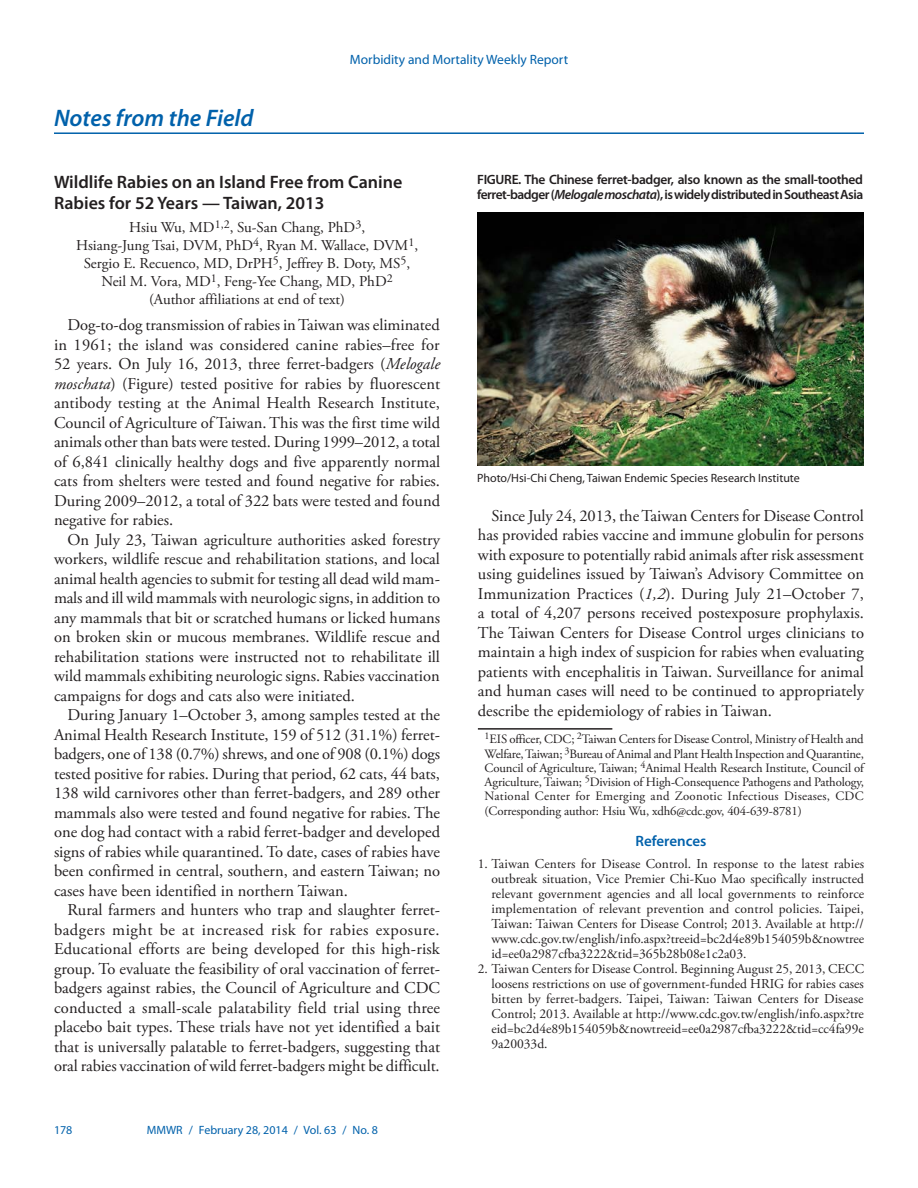
<style>
.page{position:relative;width:918px;height:1188px;background:#fff}
.page>*{position:absolute;margin:0;border:0;box-sizing:border-box;transform-origin:0 0}
.kicker{font:italic 600 24px "Myriad Pro";color:#0161ab}
.head_w_kicker{font:600 18px/21px "Myriad Pro";color:#231f20}
.body_copy{font:16.5px/19.5px "Adobe Garamond Pro";color:#231f20;text-align:justify}
.reported_by_text{font:15px/18px "Adobe Garamond Pro";color:#231f20;text-align:center}
.headline3{font:600 15px "Myriad Pro";color:#0161ab}
.reference_text_1-9{font:13.5px/15px "Adobe Garamond Pro";color:#231f20;text-align:justify}
.t1{font:600 13.5px/15px "Myriad Pro";letter-spacing:-.03em;color:#231f20}
.t2{font:13.5px "Myriad Pro";color:#0161ab}
.footnote_w_rule_text{font:12.75px/14.2px "Adobe Garamond Pro";letter-spacing:-.01em;color:#231f20;text-align:justify}
._8pt_footnote_suppor{font:12px "Myriad Pro";color:#231f20}
.t3{font:12px "Myriad Pro";color:#0161ab}
.s1{font-style:italic}
</style>
<div class="page">
<hr style="left:54px;top:132px;width:810px;height:2px;background:#0161ab">
<hr style="left:478px;top:728px;width:134px;height:2px;background:#231f20">
<img style="left:477px;top:212px;width:386px;height:254px">
<p class="kicker" style="left:54px;top:103px;width:201px">Notes from the Field</p>
<p class="t2" style="left:350px;top:51px;width:220px">Morbidity and Mortality Weekly Report</p>
<p class="head_w_kicker" style="left:54px;top:171px;width:350px">Wildlife Rabies on an Island Free from Canine<br>Rabies for 52 Years — Taiwan, 2013</p>
<p class="reported_by_text" style="left:76px;top:219px;width:344px">Hsiu Wu, MD<sup>1,2</sup>, Su-San Chang, PhD<sup>3</sup>,<br>Hsiang-Jung Tsai, DVM, PhD<sup>4</sup>, Ryan M. Wallace, DVM<sup>1</sup>, Sergio E. Recuenco, MD, DrPH<sup>5</sup>, Jeffrey B. Doty, MS<sup>5</sup>, Neil M. Vora, MD<sup>1</sup>, Feng-Yee Chang, MD, PhD<sup>2<br></sup>(Author affiliations at end of text)</p>
<p class="body_copy" style="left:54px;top:316px;width:388px;text-indent:13px">Dog-to-dog transmission of rabies in Taiwan was eliminated in 1961; the island was considered canine rabies–free for 52 years. On July 16, 2013, three ferret-badgers (<span class="s1">Melogale moschata</span>) (Figure) tested positive for rabies by fluorescent antibody testing at the Animal Health Research Institute, Council of Agriculture of Taiwan. This was the first time wild animals other than bats were tested. During 1999–2012, a total of 6,841 clinically healthy dogs and five apparently normal cats from shelters were tested and found negative for rabies.<br>During 2009–2012, a total of 322 bats were tested and found negative for rabies.</p>
<p class="body_copy" style="left:54px;top:530px;width:388px;text-indent:13px">On July 23, Taiwan agriculture authorities asked forestry workers, wildlife rescue and rehabilitation stations, and local animal health agencies to submit for testing all dead wild mam&shy;mals and ill wild mammals with neurologic signs, in addition to any mammals that bit or scratched humans or licked humans on broken skin or mucous membranes. Wildlife rescue and rehabilitation stations were instructed not to rehabilitate ill wild mammals exhibiting neurologic signs. Rabies vaccination campaigns for dogs and cats also were initiated.</p>
<p class="body_copy" style="left:54px;top:706px;width:388px;text-indent:13px">During January 1–October 3, among samples tested at the Animal Health Research Institute, 159 of 512 (31.1%) ferret&shy;badgers, one of 138 (0.7%) shrews, and one of 908 (0.1%) dogs tested positive for rabies. During that period, 62 cats, 44 bats, 138 wild carnivores other than ferret-badgers, and 289 other mammals also were tested and found negative for rabies. The one dog had contact with a rabid ferret-badger and developed signs of rabies while quarantined. To date, cases of rabies have been confirmed in central, southern, and eastern Taiwan; no cases have been identified in northern Taiwan.</p>
<p class="body_copy" style="left:54px;top:901px;width:388px;text-indent:13px">Rural farmers and hunters who trap and slaughter ferret&shy;badgers might be at increased risk for rabies exposure.<br>Educational efforts are being developed for this high-risk group. To evaluate the feasibility of oral vaccination of ferret&shy;badgers against rabies, the Council of Agriculture and CDC conducted a small-scale palatability field trial using three placebo bait types. These trials have not yet identified a bait that is universally palatable to ferret-badgers, suggesting that oral rabies vaccination of wild ferret-badgers might be difficult.</p>
<p class="t3" style="left:54px;top:1123px;width:20px">178</p>
<p class="t3" style="left:147px;top:1123px;width:233px">MMWR / February 28, 2014 / Vol. 63 / No. 8</p>
<p class="t1" style="left:477px;top:172px;width:388px">FIGURE. The Chinese ferret-badger, also known as the small-toothed ferret-badger (<span class="s1">Melogale moschata</span>), is widely distributed in Southeast Asia</p>
<p class="_8pt_footnote_suppor" style="left:477px;top:470px;width:324px">Photo/Hsi-Chi Cheng, Taiwan Endemic Species Research Institute</p>
<p class="body_copy" style="left:478px;top:506px;width:388px;text-indent:13px">Since July 24, 2013, the Taiwan Centers for Disease Control has provided rabies vaccine and immune globulin for persons with exposure to potentially rabid animals after risk assessment using guidelines issued by Taiwan’s Advisory Committee on Immunization Practices (<span class="s1">1,2</span>). During July 21–October 7, a total of 4,207 persons received postexposure prophylaxis.<br>The Taiwan Centers for Disease Control urges clinicians to maintain a high index of suspicion for rabies when evaluating patients with encephalitis in Taiwan. Surveillance for animal and human cases will need to be continued to appropriately describe the epidemiology of rabies in Taiwan.</p>
<p class="footnote_w_rule_text" style="left:485px;top:733px;width:381px"><sup>1</sup>EIS officer, CDC; <sup>2</sup>Taiwan Centers for Disease Control, Ministry of Health and Welfare, Taiwan; <sup>3</sup>Bureau of Animal and Plant Health Inspection and Quarantine, Council of Agriculture, Taiwan; <sup>4</sup>Animal Health Research Institute, Council of Agriculture, Taiwan; <sup>5</sup>Division of High-Consequence Pathogens and Pathology, National Center for Emerging and Zoonotic Infectious Diseases, CDC (Corresponding author: Hsiu Wu, xdh6@cdc.gov, 404-639-8781)</p>
<p class="headline3" style="left:636px;top:831px;width:72px">References</p>
<p class="reference_text_1-9" style="left:491px;top:856px;width:374px;text-indent:-14px">1. Taiwan Centers for Disease Control. In response to the latest rabies outbreak situation, Vice Premier Chi-Kuo Mao specifically instructed relevant government agencies and all local governments to reinforce implementation of relevant prevention and control policies. Taipei, Taiwan: Taiwan Centers for Disease Control; 2013. Available at http:// www.cdc.gov.tw/english/info.aspx?treeid=bc2d4e89b154059b&amp;nowtree id=ee0a2987cfba3222&amp;tid=365b28b08e1c2a03.</p>
<p class="reference_text_1-9" style="left:491px;top:961px;width:374px;text-indent:-14px">2. Taiwan Centers for Disease Control. Beginning August 25, 2013, CECC loosens restrictions on use of government-funded HRIG for rabies cases bitten by ferret-badgers. Taipei, Taiwan: Taiwan Centers for Disease Control; 2013. Available at http://www.cdc.gov.tw/english/info.aspx?tre eid=bc2d4e89b154059b&amp;nowtreeid=ee0a2987cfba3222&amp;tid=cc4fa99e 9a20033d.</p>
</div>
